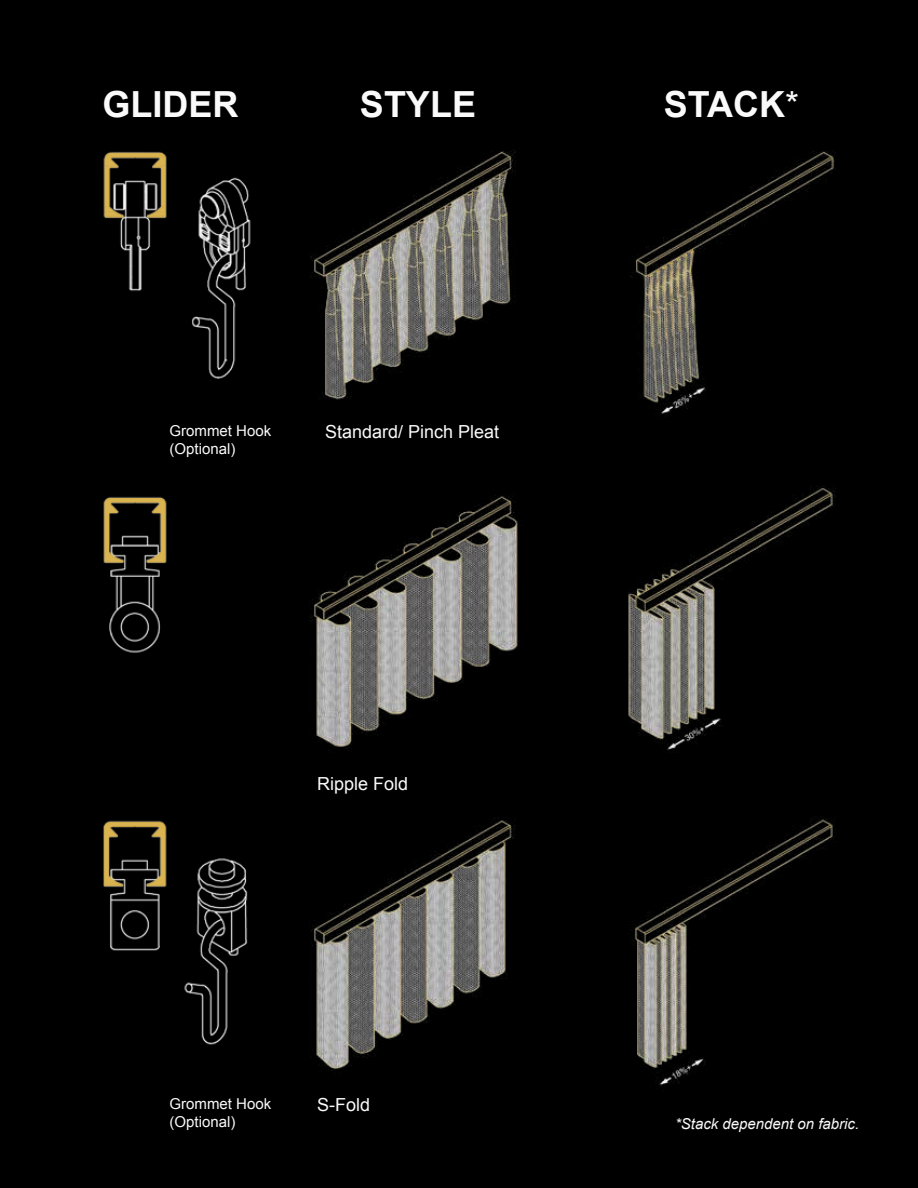
<style>
.page{position:relative;width:918px;height:1188px;background:#000}
.page>*{position:absolute;margin:0;border:0;box-sizing:border-box;transform-origin:0 0}
.t1{font:700 36px "Arial";color:#fafafa}
.t2{font:18px "Arial";color:#fafafa}
.t3{font:15px/18px "Arial";color:#fafafa}
.t4{font:italic 15px "Arial";color:#fafafa}
.s1{font-weight:400}
</style>
<div class="page">
<img style="left:54px;top:75px;width:810px;height:1059px">
<h1 class="t1" style="left:103px;top:81px;width:138px">GLIDER</h1>
<h1 class="t1" style="left:360px;top:81px;width:118px">STYLE</h1>
<h1 class="t1" style="left:664px;top:81px;width:137px">STACK<span class="s1">*</span></h1>
<p class="t3" style="left:170px;top:422px;width:103px">Grommet Hook (Optional)</p>
<p class="t2" style="left:325px;top:420px;width:176px">Standard/ Pinch Pleat</p>
<p class="t2" style="left:317px;top:772px;width:93px">Ripple Fold</p>
<p class="t3" style="left:170px;top:1095px;width:103px">Grommet Hook (Optional)</p>
<p class="t2" style="left:317px;top:1093px;width:55px">S-Fold</p>
<p class="t4" style="left:675px;top:1114px;width:186px">*Stack dependent on fabric.</p>
</div>
